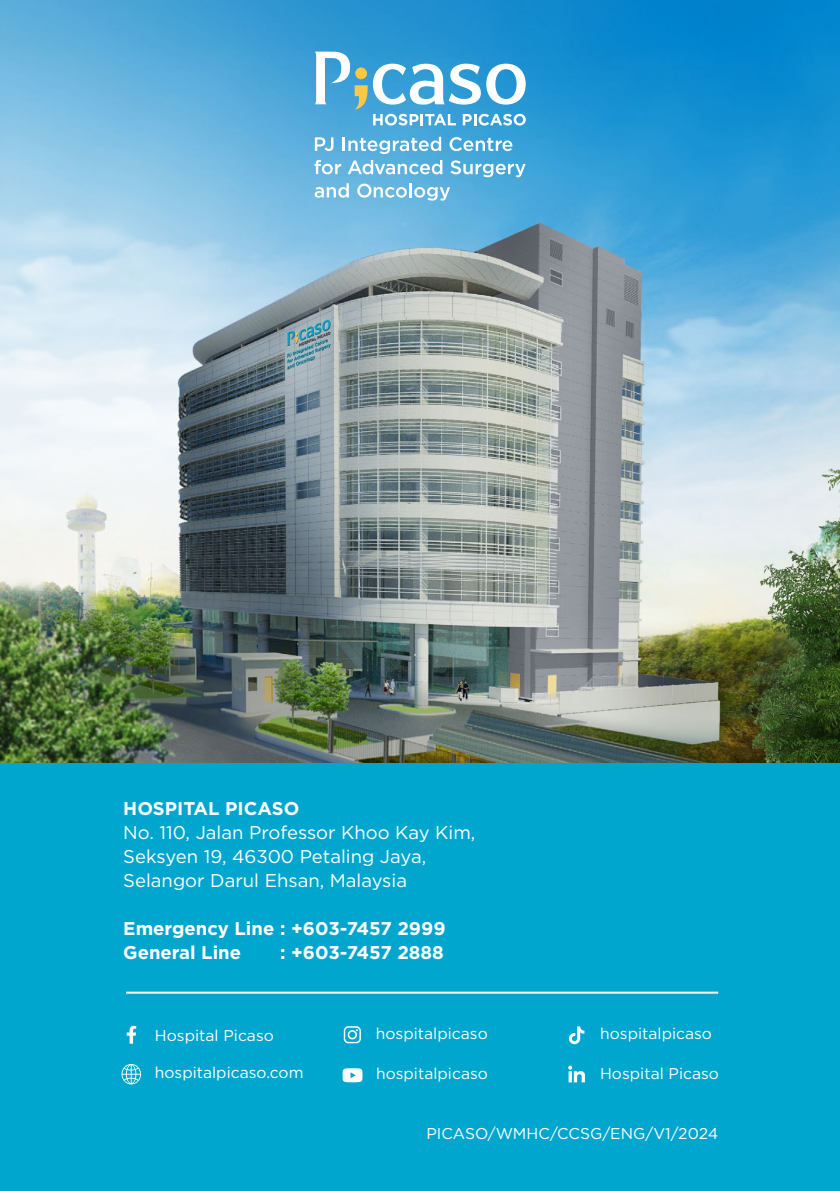
<style>
.page{position:relative;width:840px;height:1191px;background:#fff}
.page>*{position:absolute;margin:0;border:0;box-sizing:border-box;transform-origin:0 0}
.t1{font:18.4px/24px "Gotham";color:#fff}
.t2{font:700 18.4px/24px "Gotham";color:#fff}
.t3{font:15.6px "Gotham";color:#fff}
</style>
<div class="page">
<div style="left:0;top:0;width:839px;height:1191px;background:#00a6ce"></div>
<hr style="left:126px;top:991px;width:591px;height:2px;background:#fff">
<svg style="left:127px;top:1025px;width:9px;height:18px"></svg>
<svg style="left:343px;top:1026px;width:18px;height:17px"></svg>
<svg style="left:568px;top:1026px;width:16px;height:18px"></svg>
<svg style="left:342px;top:1068px;width:20px;height:14px"></svg>
<svg style="left:568px;top:1065px;width:16px;height:17px"></svg>
<svg style="left:121px;top:1064px;width:20px;height:20px"></svg>
<img style="left:0;top:0;width:839px;height:762px">
<svg style="left:315px;top:137px;width:18px;height:14px"></svg>
<hr style="left:342px;top:137px;width:3px;height:14px;background:#fff">
<svg style="left:348px;top:137px;width:93px;height:17px;background:#87c6e6"></svg>
<svg style="left:449px;top:137px;width:63px;height:14px"></svg>
<svg style="left:314px;top:160px;width:27px;height:14px"></svg>
<svg style="left:347px;top:160px;width:95px;height:14px"></svg>
<svg style="left:450px;top:160px;width:75px;height:17px"></svg>
<svg style="left:314px;top:183px;width:34px;height:15px"></svg>
<svg style="left:357px;top:183px;width:93px;height:18px;background:#91cae8"></svg>
<svg style="left:315px;top:52px;width:210px;height:74px;background:#71b8de"></svg>
<p class="t2" style="left:123px;top:796px;width:177px">HOSPITAL PICASO</p>
<p class="t1" style="left:123px;top:820px;width:353px">No. 110, Jalan Professor Khoo Kay Kim,<br>Seksyen 19, 46300 Petaling Jaya,<br>Selangor Darul Ehsan, Malaysia</p>
<p class="t2" style="left:123px;top:916px;width:323px">Emergency Line : +603-7457 2999<br>General Line</p>
<p class="t2" style="left:280px;top:940px;width:165px">: +603-7457 2888</p>
<p class="t3" style="left:155px;top:1025px;width:120px">Hospital Picaso</p>
<p class="t3" style="left:375px;top:1023px;width:113px">hospitalpicaso</p>
<p class="t3" style="left:600px;top:1023px;width:113px">hospitalpicaso</p>
<p class="t3" style="left:155px;top:1062px;width:150px">hospitalpicaso.com</p>
<p class="t3" style="left:376px;top:1063px;width:113px">hospitalpicaso</p>
<p class="t3" style="left:599px;top:1063px;width:120px">Hospital Picaso</p>
<p class="t3" style="left:426px;top:1123px;width:293px">PICASO/WMHC/CCSG/ENG/V1/2024</p>
</div>
